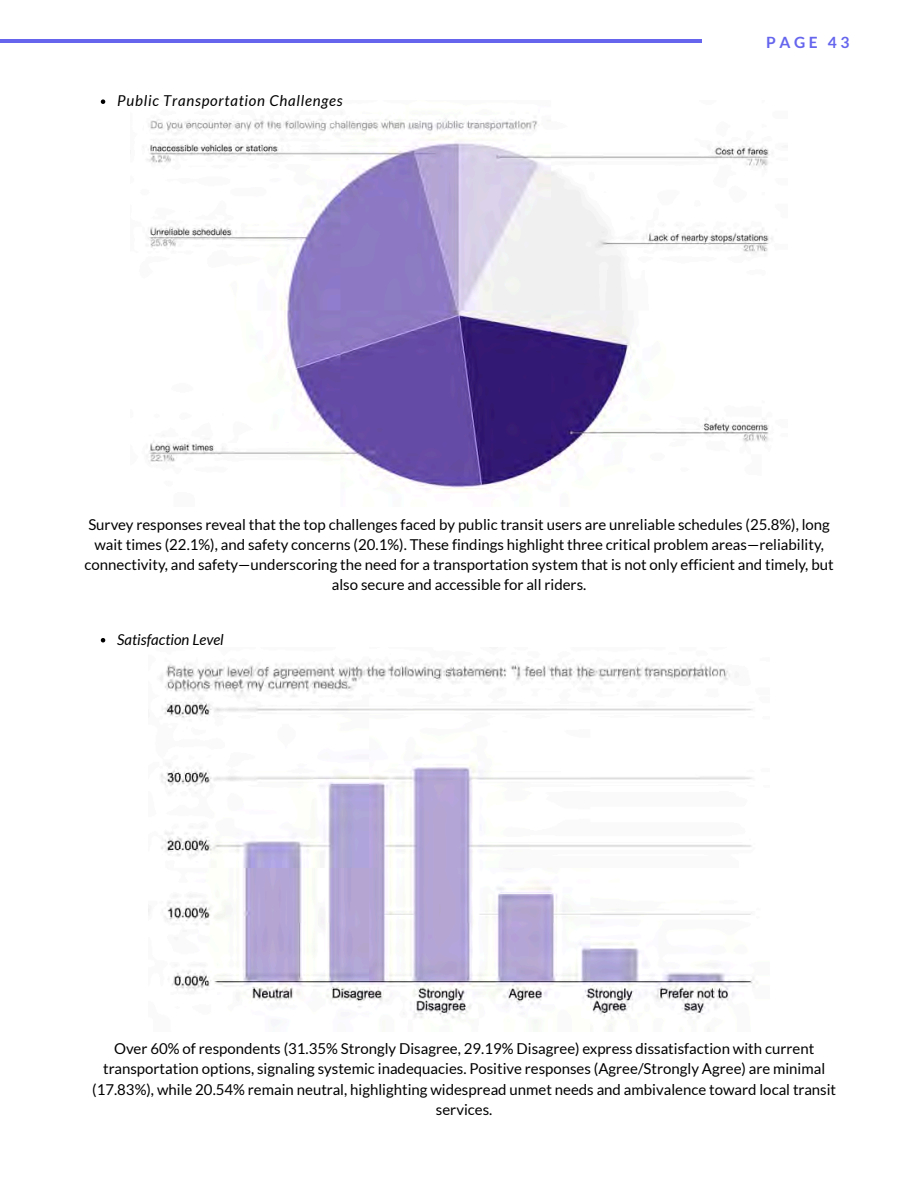
<style>
.page{position:relative;width:918px;height:1188px;background:#fff}
.page>*{position:absolute;margin:0;border:0;box-sizing:border-box;transform-origin:0 0}
.t1{font:700 15.6px "Lato";letter-spacing:.23em;color:#6565ee}
.t2{font:15px/20.2px "Lato";color:#000;text-align:center}
.t3{font:italic 15px "Lato";letter-spacing:.05em;color:#000}
.t4{font:italic 15px "Lato";color:#000}
</style>
<div class="page">
<hr style="left:0;top:40px;width:701px;height:3px;background:#6565ee">
<img style="left:147px;top:118px;width:626px;height:372px">
<img style="left:149px;top:663px;width:608px;height:356px">
<svg style="left:101px;top:99px;width:4px;height:5px"></svg>
<svg style="left:101px;top:638px;width:4px;height:4px"></svg>
<p class="t3" style="left:117px;top:91px;width:227px">Public Transportation Challenges</p>
<p class="t1" style="left:766px;top:33px;width:85px">PAGE 43</p>
<p class="t2" style="left:85px;top:514px;width:751px">Survey responses reveal that the top challenges faced by public transit users are unreliable schedules (25.8%), long wait times (22.1%), and safety concerns (20.1%). These findings highlight three critical problem areas—reliability, connectivity, and safety—underscoring the need for a transportation system that is not only efficient and timely, but also secure and accessible for all riders.</p>
<p class="t4" style="left:117px;top:630px;width:108px">Satisfaction Level</p>
<p class="t2" style="left:92px;top:1038px;width:746px">Over 60% of respondents (31.35% Strongly Disagree, 29.19% Disagree) express dissatisfaction with current transportation options, signaling systemic inadequacies. Positive responses (Agree/Strongly Agree) are minimal (17.83%), while 20.54% remain neutral, highlighting widespread unmet needs and ambivalence toward local transit services.</p>
</div>
